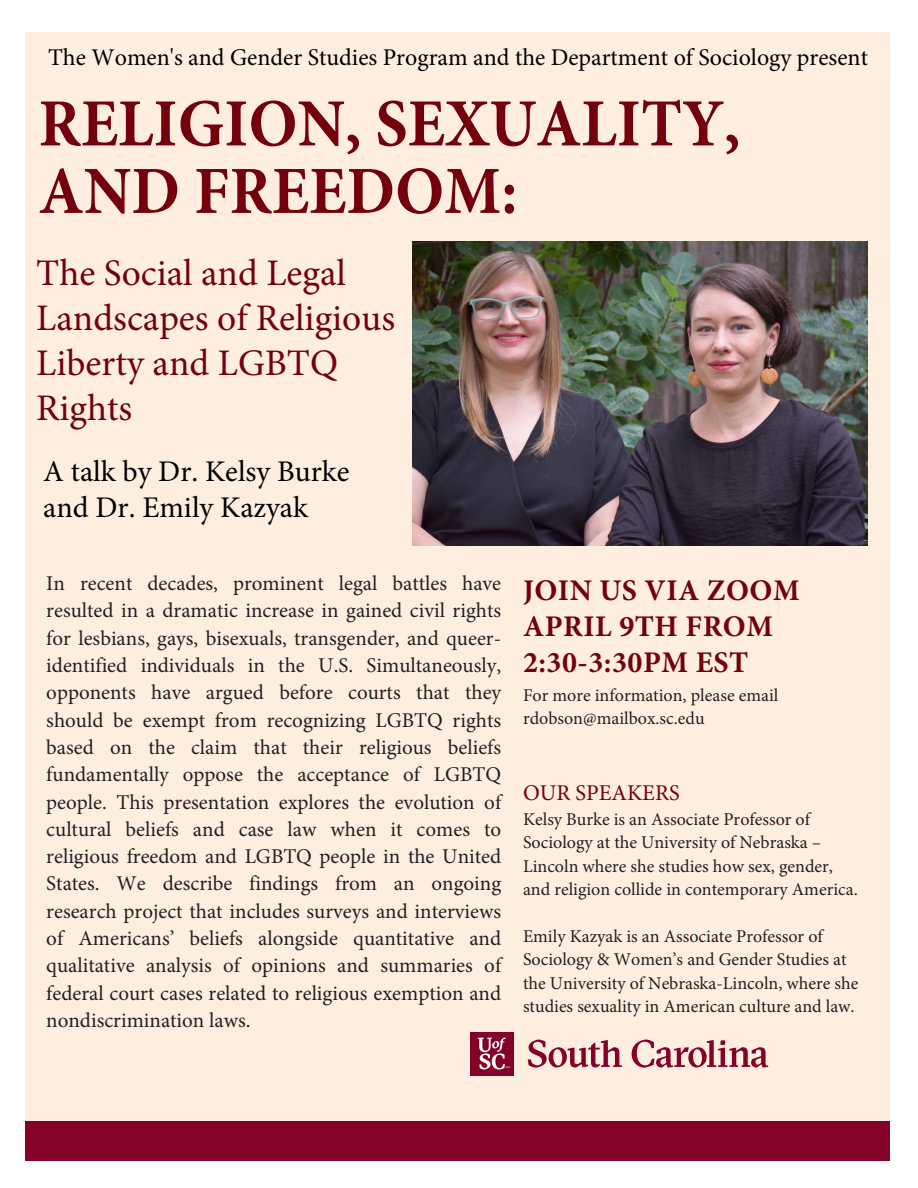
<style>
.page{position:relative;width:918px;height:1188px;background:#fff}
.page>*{position:absolute;margin:0;border:0;box-sizing:border-box;transform-origin:0 0}
.t1{font:700 67.5px/67.5px "Minion Pro";color:#73000a;scale:.95 1}
.Subhead_1{font:37.5px/45px "Minion Pro";color:#73000a}
.Body_Copy_1{font:700 30px/36px "Minion Pro";letter-spacing:.015em;color:#73000a}
.t2{font:30px/36px "Minion Pro";color:#000}
.t3{font:24px "Minion Pro";color:#000}
.Body_Copy_1-2{font:22.5px "Minion Pro";color:#73000a}
.Body_Copy_1-3{font:21px/27.3px "Minion Pro";color:#231f20;text-align:justify}
.Body_Copy_1-4{font:18px/23.4px "Minion Pro";color:#231f20}
</style>
<div class="page">
<div style="left:25px;top:32px;width:864px;height:1129px;background:#feeee0"></div>
<div style="left:25px;top:1121px;width:864px;height:40px;background:#840128"></div>
<div style="left:470px;top:1032px;width:44px;height:44px;background:#840128"></div>
<svg style="left:632px;top:1040px;width:136px;height:28px"></svg>
<svg style="left:528px;top:1040px;width:94px;height:28px"></svg>
<svg style="left:478px;top:1038px;width:32px;height:32px"></svg>
<img style="left:412px;top:242px;width:456px;height:303px">
<p class="t3" style="left:48px;top:41px;width:821px">The Women's and Gender Studies Program and the Department of Sociology present</p>
<h1 class="t1" style="left:39px;top:89px;width:740px">RELIGION, SEXUALITY,<br>AND FREEDOM:</h1>
<p class="Subhead_1" style="left:36px;top:251px;width:360px">The Social and Legal<br>Landscapes of Religious<br>Liberty and LGBTQ<br>Rights</p>
<h3 class="t2" style="left:43px;top:454px;width:308px">A talk by Dr. Kelsy Burke and Dr. Emily Kazyak</h3>
<p class="Body_Copy_1-3" style="left:46px;top:570px;width:456px">In recent decades, prominent legal battles have resulted in a dramatic increase in gained civil rights for lesbians, gays, bisexuals, transgender, and queer&shy;identified individuals in the U.S. Simultaneously, opponents have argued before courts that they should be exempt from recognizing LGBTQ rights based on the claim that their religious beliefs fundamentally oppose the acceptance of LGBTQ people. This presentation explores the evolution of cultural beliefs and case law when it comes to religious freedom and LGBTQ people in the United States. We describe findings from an ongoing research project that includes surveys and interviews of Americans’ beliefs alongside quantitative and qualitative analysis of opinions and summaries of federal court cases related to religious exemption and nondiscrimination laws.</p>
<p class="Body_Copy_1" style="left:523px;top:572px;width:278px">JOIN US VIA ZOOM<br>APRIL 9TH FROM<br>2:30-3:30PM EST</p>
<p class="Body_Copy_1-4" style="left:523px;top:684px;width:257px;line-height:23px">For more information, please email rdobson@mailbox.sc.edu</p>
<p class="Body_Copy_1-2" style="left:523px;top:777px;width:158px">OUR SPEAKERS</p>
<p class="Body_Copy_1-4" style="left:523px;top:808px;width:336px">Kelsy Burke is an Associate Professor of Sociology at the University of Nebraska – Lincoln where she studies how sex, gender, and religion collide in contemporary America.</p>
<p class="Body_Copy_1-4" style="left:523px;top:925px;width:337px">Emily Kazyak is an Associate Professor of Sociology &amp; Women’s and Gender Studies at the University of Nebraska-Lincoln, where she studies sexuality in American culture and law.</p>
</div>
